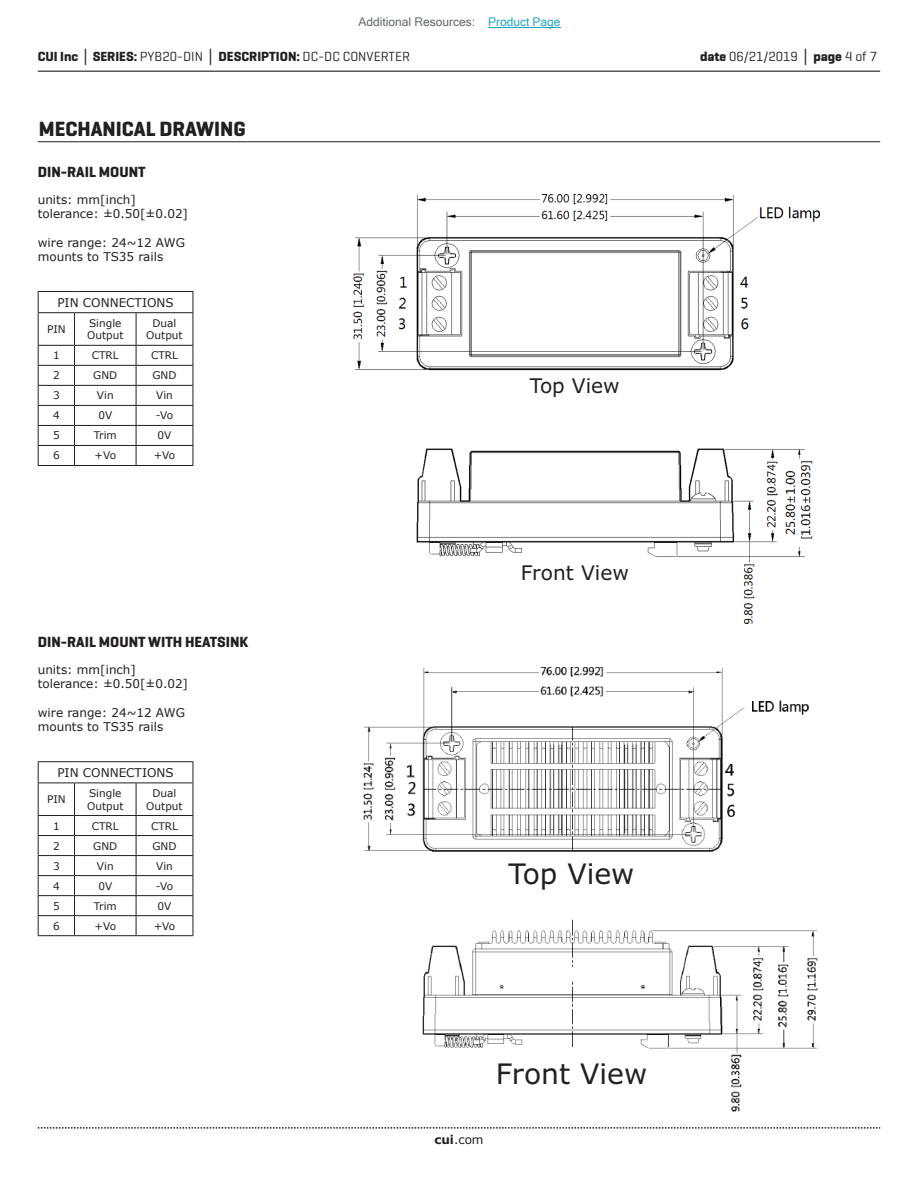
<style>
.page{position:relative;width:918px;height:1188px;background:#fff}
.page>*{position:absolute;margin:0;border:0;box-sizing:border-box;transform-origin:0 0}
.t1{font:28.2px "Verdana";color:#231f20}
.t2{font:700 21px "Geogrotesque";color:#231f20}
.t3{font:20.25px "Verdana";color:#231f20}
.t4{font:700 15px "Geogrotesque";color:#231f20}
.t5{font:700 13.5px "Geogrotesque";color:#231f20}
.t6{font:13.5px "Geogrotesque";color:#231f20}
.t7{font:12px/14.4px "Verdana";color:#231f20}
.t8{font:12px "Microsoft Sans Serif";color:#63676b}
.t9{font:10.5px/12.6px "Verdana";color:#231f20}
.s1{color:#23a4c6}
.s2{font-family:"Verdana"}
.s3{font-weight:400}
.s4{font-weight:700}
.s5{font-family:"Verdana";font-weight:700}
</style>
<div class="page">
<hr style="left:38px;top:71px;width:842px;height:1px;background:#231f20">
<svg style="left:38px;top:1127px;width:842px;height:2px"></svg>
<hr style="left:38px;top:141px;width:842px;height:1px;background:#231f20">
<hr style="left:38px;top:291px;width:37px;height:1px;background:#231f20">
<svg style="left:38px;top:292px;width:1px;height:20px"></svg>
<hr style="left:75px;top:291px;width:61px;height:1px;background:#231f20">
<hr style="left:136px;top:291px;width:57px;height:1px;background:#231f20">
<svg style="left:193px;top:292px;width:1px;height:20px"></svg>
<hr style="left:38px;top:312px;width:37px;height:1px;background:#231f20">
<hr style="left:38px;top:313px;width:1px;height:32px;background:#231f20">
<hr style="left:75px;top:312px;width:61px;height:1px;background:#231f20">
<hr style="left:74px;top:313px;width:1px;height:32px;background:#231f20">
<hr style="left:136px;top:312px;width:57px;height:1px;background:#231f20">
<hr style="left:136px;top:313px;width:1px;height:32px;background:#231f20">
<hr style="left:193px;top:313px;width:1px;height:32px;background:#231f20">
<hr style="left:38px;top:345px;width:37px;height:1px;background:#231f20">
<hr style="left:75px;top:345px;width:61px;height:1px;background:#231f20">
<hr style="left:136px;top:345px;width:57px;height:1px;background:#231f20">
<hr style="left:38px;top:365px;width:37px;height:1px;background:#231f20">
<hr style="left:75px;top:365px;width:61px;height:1px;background:#231f20">
<hr style="left:136px;top:365px;width:57px;height:1px;background:#231f20">
<hr style="left:38px;top:385px;width:37px;height:1px;background:#231f20">
<hr style="left:75px;top:385px;width:61px;height:1px;background:#231f20">
<hr style="left:136px;top:385px;width:57px;height:1px;background:#231f20">
<hr style="left:38px;top:405px;width:37px;height:1px;background:#231f20">
<hr style="left:75px;top:405px;width:61px;height:1px;background:#231f20">
<hr style="left:136px;top:405px;width:57px;height:1px;background:#231f20">
<hr style="left:38px;top:425px;width:37px;height:1px;background:#231f20">
<hr style="left:75px;top:425px;width:61px;height:1px;background:#231f20">
<hr style="left:136px;top:425px;width:57px;height:1px;background:#231f20">
<hr style="left:38px;top:445px;width:37px;height:1px;background:#231f20">
<svg style="left:38px;top:346px;width:1px;height:119px"></svg>
<hr style="left:75px;top:445px;width:61px;height:1px;background:#231f20">
<svg style="left:74px;top:346px;width:1px;height:119px"></svg>
<hr style="left:136px;top:445px;width:57px;height:1px;background:#231f20">
<svg style="left:136px;top:346px;width:1px;height:119px"></svg>
<svg style="left:193px;top:346px;width:1px;height:119px"></svg>
<hr style="left:38px;top:465px;width:37px;height:1px;background:#231f20">
<hr style="left:75px;top:465px;width:61px;height:1px;background:#231f20">
<hr style="left:136px;top:465px;width:57px;height:1px;background:#231f20">
<hr style="left:38px;top:761px;width:37px;height:1px;background:#231f20">
<svg style="left:38px;top:762px;width:1px;height:21px"></svg>
<hr style="left:75px;top:761px;width:61px;height:1px;background:#231f20">
<hr style="left:136px;top:761px;width:57px;height:1px;background:#231f20">
<svg style="left:193px;top:762px;width:1px;height:21px"></svg>
<hr style="left:38px;top:783px;width:37px;height:1px;background:#231f20">
<hr style="left:38px;top:783px;width:1px;height:32px;background:#231f20">
<hr style="left:75px;top:783px;width:61px;height:1px;background:#231f20">
<hr style="left:74px;top:783px;width:1px;height:32px;background:#231f20">
<hr style="left:136px;top:783px;width:57px;height:1px;background:#231f20">
<hr style="left:136px;top:783px;width:1px;height:32px;background:#231f20">
<hr style="left:193px;top:783px;width:1px;height:32px;background:#231f20">
<hr style="left:38px;top:815px;width:37px;height:1px;background:#231f20">
<hr style="left:75px;top:815px;width:61px;height:1px;background:#231f20">
<hr style="left:136px;top:815px;width:57px;height:1px;background:#231f20">
<hr style="left:38px;top:835px;width:37px;height:1px;background:#231f20">
<hr style="left:75px;top:835px;width:61px;height:1px;background:#231f20">
<hr style="left:136px;top:835px;width:57px;height:1px;background:#231f20">
<hr style="left:38px;top:855px;width:37px;height:1px;background:#231f20">
<hr style="left:75px;top:855px;width:61px;height:1px;background:#231f20">
<hr style="left:136px;top:855px;width:57px;height:1px;background:#231f20">
<hr style="left:38px;top:875px;width:37px;height:1px;background:#231f20">
<hr style="left:75px;top:875px;width:61px;height:1px;background:#231f20">
<hr style="left:136px;top:875px;width:57px;height:1px;background:#231f20">
<hr style="left:38px;top:895px;width:37px;height:1px;background:#231f20">
<hr style="left:75px;top:895px;width:61px;height:1px;background:#231f20">
<hr style="left:136px;top:895px;width:57px;height:1px;background:#231f20">
<hr style="left:38px;top:915px;width:37px;height:1px;background:#231f20">
<svg style="left:38px;top:816px;width:1px;height:119px"></svg>
<hr style="left:75px;top:915px;width:61px;height:1px;background:#231f20">
<svg style="left:74px;top:816px;width:1px;height:119px"></svg>
<hr style="left:136px;top:915px;width:57px;height:1px;background:#231f20">
<svg style="left:136px;top:816px;width:1px;height:119px"></svg>
<svg style="left:193px;top:816px;width:1px;height:119px"></svg>
<hr style="left:38px;top:935px;width:37px;height:1px;background:#231f20">
<hr style="left:75px;top:935px;width:61px;height:1px;background:#231f20">
<hr style="left:136px;top:935px;width:57px;height:1px;background:#231f20">
<img style="left:353px;top:194px;width:467px;height:430px">
<img style="left:422px;top:919px;width:396px;height:193px">
<img style="left:363px;top:667px;width:447px;height:185px">
<hr style="left:488px;top:27px;width:73px;height:1px;background:#23a4c6">
<p class="t8" style="left:358px;top:15px;width:204px">Additional Resources: <span class="s1">Product Page</span></p>
<p class="t5" style="left:38px;top:48px;width:374px">CUI Inc <span class="s2">│</span> SERIES: <span class="s3">PYB20-DIN</span> <span class="s2">│</span> DESCRIPTION: <span class="s3">DC-DC CONVERTER</span></p>
<p class="t6" style="left:700px;top:48px;width:179px"><span class="s4">date</span> 06/21/2019 <span class="s5">│</span> <span class="s4">page</span> 4 of 7</p>
<h2 class="t2" style="left:39px;top:116px;width:208px">MECHANICAL DRAWING</h2>
<p class="t4" style="left:38px;top:162px;width:109px">DIN-RAIL MOUNT</p>
<p class="t7" style="left:38px;top:192px;width:152px">units: mm[inch] tolerance: ±0.50[±0.02]</p>
<p class="t7" style="left:38px;top:235px;width:149px">wire range: 24~12 AWG mounts to TS35 rails</p>
<p class="t7" style="left:57px;top:295px;width:118px">PIN CONNECTIONS</p>
<p class="t9" style="left:47px;top:323px;width:20px">PIN</p>
<p class="t9" style="left:87px;top:316px;width:38px">Single<br>Output</p>
<p class="t9" style="left:146px;top:316px;width:38px;text-align:center">Dual<br>Output</p>
<p class="t9" style="left:53px;top:349px;width:8px">1</p>
<p class="t9" style="left:92px;top:349px;width:28px">CTRL</p>
<p class="t9" style="left:151px;top:349px;width:28px">CTRL</p>
<p class="t9" style="left:53px;top:369px;width:8px">2</p>
<p class="t9" style="left:93px;top:369px;width:26px">GND</p>
<p class="t9" style="left:152px;top:369px;width:26px">GND</p>
<p class="t9" style="left:53px;top:389px;width:8px">3</p>
<p class="t9" style="left:97px;top:389px;width:18px">Vin</p>
<p class="t9" style="left:156px;top:389px;width:18px">Vin</p>
<p class="t9" style="left:53px;top:409px;width:8px">4</p>
<p class="t9" style="left:98px;top:409px;width:15px">0V</p>
<p class="t9" style="left:156px;top:409px;width:19px">-Vo</p>
<p class="t9" style="left:53px;top:429px;width:8px">5</p>
<p class="t9" style="left:94px;top:429px;width:25px">Trim</p>
<p class="t9" style="left:158px;top:429px;width:15px">0V</p>
<p class="t9" style="left:53px;top:449px;width:8px">6</p>
<p class="t9" style="left:94px;top:449px;width:23px">+Vo</p>
<p class="t9" style="left:154px;top:449px;width:23px">+Vo</p>
<p class="t4" style="left:38px;top:632px;width:212px">DIN-RAIL MOUNT WITH HEATSINK</p>
<p class="t7" style="left:38px;top:662px;width:152px">units: mm[inch] tolerance: ±0.50[±0.02]</p>
<p class="t7" style="left:38px;top:705px;width:149px">wire range: 24~12 AWG mounts to TS35 rails</p>
<p class="t7" style="left:57px;top:765px;width:118px">PIN CONNECTIONS</p>
<p class="t9" style="left:47px;top:793px;width:20px">PIN</p>
<p class="t9" style="left:87px;top:787px;width:38px">Single<br>Output</p>
<p class="t9" style="left:146px;top:787px;width:38px;text-align:center">Dual<br>Output</p>
<p class="t9" style="left:53px;top:819px;width:8px">1</p>
<p class="t9" style="left:92px;top:819px;width:28px">CTRL</p>
<p class="t9" style="left:151px;top:819px;width:28px">CTRL</p>
<p class="t9" style="left:53px;top:839px;width:8px">2</p>
<p class="t9" style="left:93px;top:839px;width:26px">GND</p>
<p class="t9" style="left:152px;top:839px;width:26px">GND</p>
<p class="t9" style="left:53px;top:859px;width:8px">3</p>
<p class="t9" style="left:97px;top:859px;width:18px">Vin</p>
<p class="t9" style="left:156px;top:859px;width:18px">Vin</p>
<p class="t9" style="left:53px;top:879px;width:8px">4</p>
<p class="t9" style="left:98px;top:879px;width:15px">0V</p>
<p class="t9" style="left:156px;top:879px;width:19px">-Vo</p>
<p class="t9" style="left:53px;top:899px;width:8px">5</p>
<p class="t9" style="left:94px;top:899px;width:25px">Trim</p>
<p class="t9" style="left:158px;top:899px;width:15px">0V</p>
<p class="t9" style="left:53px;top:919px;width:8px">6</p>
<p class="t9" style="left:94px;top:919px;width:23px">+Vo</p>
<p class="t9" style="left:154px;top:919px;width:23px">+Vo</p>
<h3 class="t3" style="left:530px;top:371px;width:92px">Top View</h3>
<h3 class="t3" style="left:521px;top:559px;width:110px">Front View</h3>
<h1 class="t1" style="left:508px;top:854px;width:128px">Top View</h1>
<h1 class="t1" style="left:496px;top:1055px;width:153px">Front View</h1>
<p class="t7" style="left:434px;top:1132px;width:51px"><span class="s4">cui</span>.com</p>
</div>
